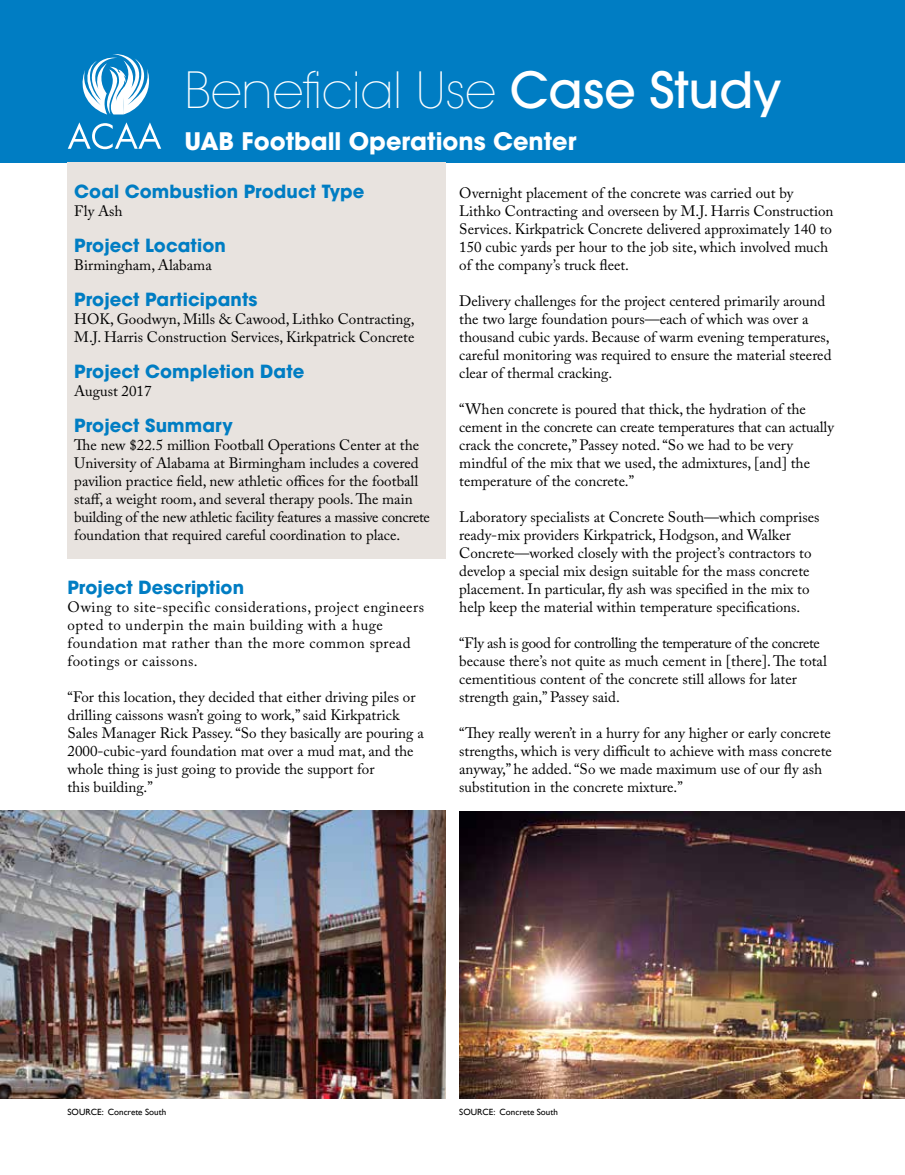
<style>
.page{position:relative;width:905px;height:1175px;background:#fff}
.page>*{position:absolute;margin:0;border:0;box-sizing:border-box;transform-origin:0 0}
.t1{font:200 49.5px "Avant Garde";letter-spacing:-.01em;color:#fff}
.t2{font:700 24px "Avant Garde";color:#fff}
.t3{font:700 18px "Avant Garde";letter-spacing:.005em;color:#007dc3}
.t4{font:15px/18px "Adobe Caslon Pro";color:#000}
.t5{font:15px/18px "Adobe Caslon Pro";letter-spacing:.03em;color:#000}
.t6{font:9px "Gill Sans";color:#000}
.s1{font-weight:500}
</style>
<div class="page">
<div style="left:0;top:0;width:904px;height:162px;background:#007dc3"></div>
<div style="left:68px;top:162px;width:378px;height:396px;background:#e8e3df"></div>
<img style="left:0;top:810px;width:446px;height:288px">
<img style="left:459px;top:811px;width:445px;height:287px">
<svg style="left:82px;top:54px;width:68px;height:60px"></svg>
<svg style="left:68px;top:122px;width:93px;height:27px"></svg>
<h1 class="t1" style="left:184px;top:61px;width:598px">Beneficial Use <span class="s1">Case Study</span></h1>
<h2 class="t2" style="left:184px;top:125px;width:393px">UAB Football Operations Center</h2>
<p class="t3" style="left:74px;top:180px;width:292px">Coal Combustion Product Type</p>
<p class="t4" style="left:74px;top:202px;width:50px">Fly Ash</p>
<p class="t3" style="left:74px;top:234px;width:153px">Project Location</p>
<p class="t4" style="left:74px;top:256px;width:139px">Birmingham, Alabama</p>
<p class="t3" style="left:74px;top:288px;width:185px">Project Participants</p>
<p class="t4" style="left:74px;top:310px;width:342px">HOK, Goodwyn, Mills &amp; Cawood, Lithko Contracting,<br>M.J. Harris Construction Services, Kirkpatrick Concrete</p>
<p class="t3" style="left:74px;top:360px;width:231px">Project Completion Date</p>
<p class="t4" style="left:74px;top:382px;width:79px">August 2017</p>
<p class="t3" style="left:74px;top:414px;width:160px">Project Summary</p>
<p class="t4" style="left:74px;top:436px;width:357px">The new $22.5 million Football Operations Center at the University of Alabama at Birmingham includes a covered pavilion practice field, new athletic offices for the football staff, a weight room, and several therapy pools. The main building of the new athletic facility features a massive concrete foundation that required careful coordination to place.</p>
<p class="t3" style="left:68px;top:576px;width:178px">Project Description</p>
<p class="t5" style="left:68px;top:598px;width:358px">Owing to site-specific considerations, project engineers opted to underpin the main building with a huge foundation mat rather than the more common spread footings or caissons.</p>
<p class="t4" style="left:68px;top:688px;width:358px">“For this location, they decided that either driving piles or drilling caissons wasn’t going to work,” said Kirkpatrick Sales Manager Rick Passey. “So they basically are pouring a 2000-cubic-yard foundation mat over a mud mat, and the whole thing is just going to provide the support for<br>this building.”</p>
<p class="t4" style="left:459px;top:184px;width:376px">Overnight placement of the concrete was carried out by Lithko Contracting and overseen by M.J. Harris Construction Services. Kirkpatrick Concrete delivered approximately 140 to 150 cubic yards per hour to the job site, which involved much of the company’s truck fleet.</p>
<p class="t4" style="left:459px;top:292px;width:374px">Delivery challenges for the project centered primarily around the two large foundation pours—each of which was over a thousand cubic yards. Because of warm evening temperatures, careful monitoring was required to ensure the material steered clear of thermal cracking.</p>
<p class="t4" style="left:459px;top:400px;width:376px">“When concrete is poured that thick, the hydration of the cement in the concrete can create temperatures that can actually crack the concrete,” Passey noted. “So we had to be very mindful of the mix that we used, the admixtures, [and] the temperature of the concrete.”</p>
<p class="t4" style="left:459px;top:508px;width:362px">Laboratory specialists at Concrete South—which comprises ready-mix providers Kirkpatrick, Hodgson, and Walker Concrete—worked closely with the project’s contractors to develop a special mix design suitable for the mass concrete placement. In particular, fly ash was specified in the mix to help keep the material within temperature specifications.</p>
<p class="t4" style="left:459px;top:634px;width:369px">“Fly ash is good for controlling the temperature of the concrete because there’s not quite as much cement in [there]. The total cementitious content of the concrete still allows for later strength gain,” Passey said.</p>
<p class="t4" style="left:459px;top:724px;width:374px">“They really weren’t in a hurry for any higher or early concrete strengths, which is very difficult to achieve with mass concrete anyway,” he added. “So we made maximum use of our fly ash substitution in the concrete mixture.”</p>
<p class="t6" style="left:68px;top:1107px;width:100px">SOURCE: Concrete South</p>
<p class="t6" style="left:459px;top:1107px;width:100px">SOURCE: Concrete South</p>
</div>
